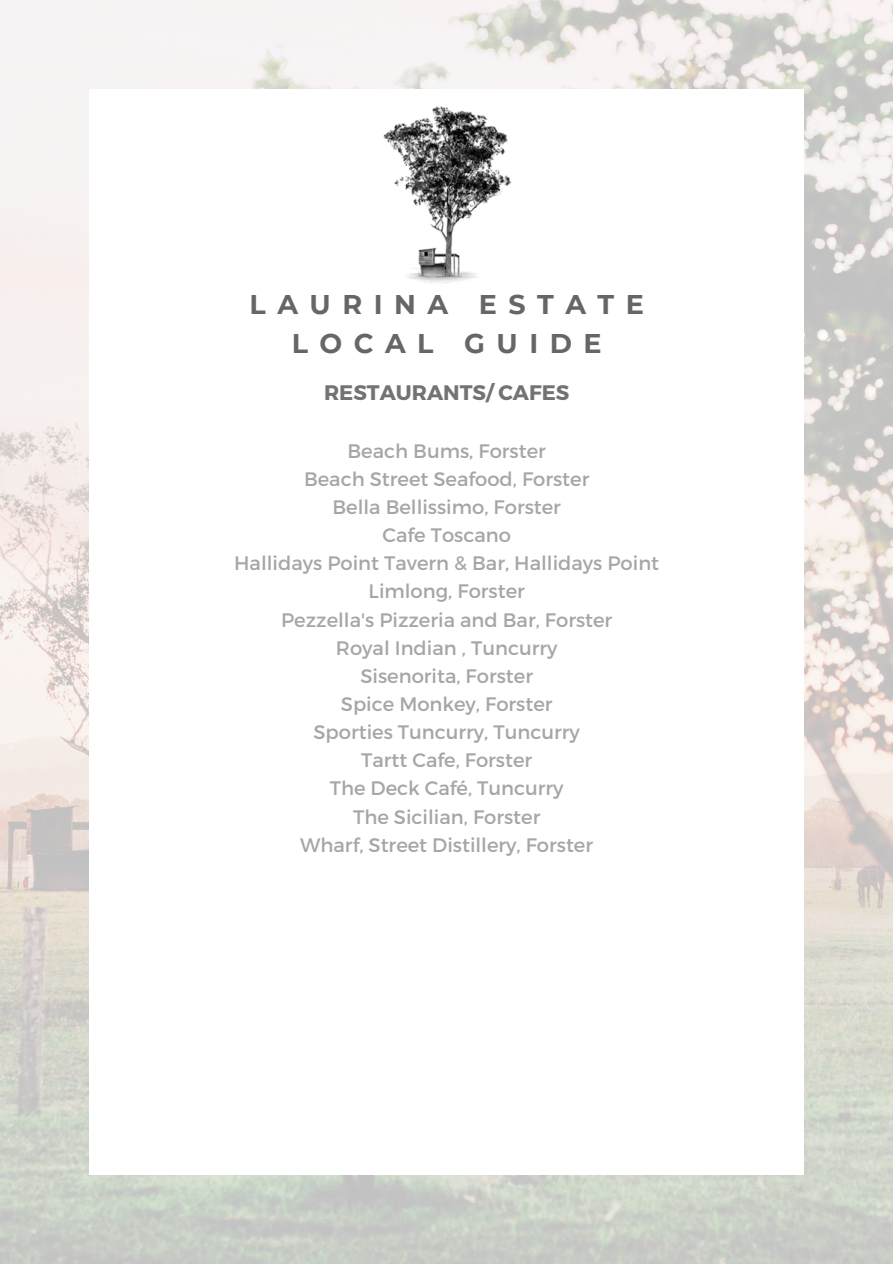
<style>
.page{position:relative;width:893px;height:1264px;background:#fff}
.page>*{position:absolute;margin:0;border:0;box-sizing:border-box;transform-origin:0 0}
.t1{font:700 27px "Montserrat";letter-spacing:.425em;color:#666}
.t2{font:700 21px "Montserrat";color:#737373}
.t3{font:19.5px "Montserrat";color:#a6a6a6}
</style>
<div class="page">
<img style="left:0;top:0;width:892px;height:1263px">
<div style="left:89px;top:89px;width:715px;height:1085px;background:#fff"></div>
<img style="left:301px;top:74px;width:291px;height:209px">
<p class="t1" style="left:249px;top:287px;width:396px">LAURINA ESTATE</p>
<p class="t1" style="left:291px;top:327px;width:311px">LOCAL GUIDE</p>
<p class="t2" style="left:324px;top:379px;width:247px">RESTAURANTS/ CAFES</p>
<p class="t3" style="left:347px;top:438px;width:200px">Beach Bums, Forster</p>
<p class="t3" style="left:304px;top:466px;width:287px">Beach Street Seafood, Forster</p>
<p class="t3" style="left:332px;top:494px;width:230px">Bella Bellissimo, Forster</p>
<p class="t3" style="left:382px;top:522px;width:130px">Cafe Toscano</p>
<p class="t3" style="left:234px;top:550px;width:426px">Hallidays Point Tavern &amp; Bar, Hallidays Point</p>
<p class="t3" style="left:368px;top:579px;width:158px">Limlong, Forster</p>
<p class="t3" style="left:281px;top:607px;width:332px">Pezzella's Pizzeria and Bar, Forster</p>
<p class="t3" style="left:336px;top:635px;width:223px">Royal Indian , Tuncurry</p>
<p class="t3" style="left:360px;top:663px;width:174px">Sisenorita, Forster</p>
<p class="t3" style="left:341px;top:691px;width:213px">Spice Monkey, Forster</p>
<p class="t3" style="left:313px;top:719px;width:268px">Sporties Tuncurry, Tuncurry</p>
<p class="t3" style="left:361px;top:747px;width:172px">Tartt Cafe, Forster</p>
<p class="t3" style="left:330px;top:775px;width:235px">The Deck Café, Tuncurry</p>
<p class="t3" style="left:353px;top:804px;width:189px">The Sicilian, Forster</p>
<p class="t3" style="left:300px;top:832px;width:294px">Wharf, Street Distillery, Forster</p>
</div>
